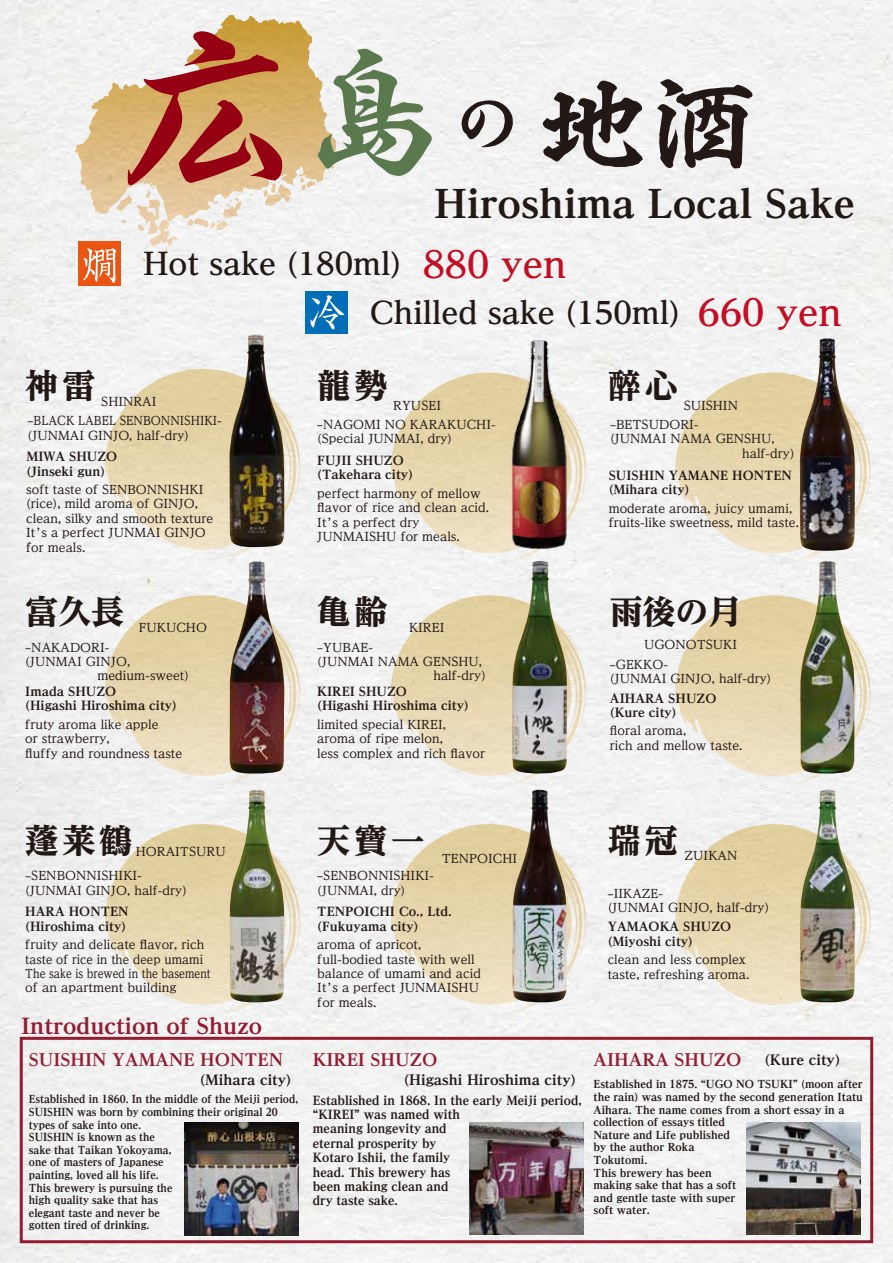
<style>
.page{position:relative;width:893px;height:1263px;background:#f1f2f1}
.page>*{position:absolute;margin:0;border:0;box-sizing:border-box;transform-origin:0 0}
.t1{font:37.5px "BIZ UDP Reimin Heavy";color:#221815}
.t2{font:36px "BIZ UDP Reimin Bold";color:#c30e23}
.t3{font:33px "BIZ UDP Reimin Heavy";letter-spacing:.125em;color:#221815}
.t4{font:30px/48.3px "BIZ UDP Reimin Bold";color:#221815}
.t5{font:21px "BIZ UDP Reimin Heavy";color:#911d31}
.t6{font:16.5px "BIZ UDP Reimin Heavy";color:#911d31}
.t7{font:13.5px "BIZ UDP Reimin Heavy";color:#221815}
.t8{font:12px/14.4px "BIZ UDP Reimin Medium";color:#221815}
.t9{font:12px/14.4px "BIZ UDP Reimin Heavy";color:#221815}
.t10{font:12px/14.4px "BIZ UDP Reimin Heavy";color:#221815;scale:.95 1}
.t11{font:10.5px/12.6px "BIZ UDP Reimin Heavy";color:#221815;scale:.92 1}
.t12{font:10.5px/12.6px "BIZ UDP Reimin Heavy";color:#221815;scale:.96 1}
</style>
<div class="page">
<svg style="left:543px;top:81px;width:100px;height:86px"></svg>
<svg style="left:657px;top:79px;width:95px;height:89px"></svg>
<svg style="left:300px;top:49px;width:132px;height:141px"></svg>
<svg style="left:462px;top:100px;width:51px;height:47px"></svg>
<div style="left:78px;top:242px;width:43px;height:44px;background:#ea5514"></div>
<svg style="left:74px;top:15px;width:218px;height:268px"></svg>
<div style="left:305px;top:291px;width:43px;height:43px;background:#036eb8"></div>
<svg style="left:310px;top:295px;width:34px;height:34px"></svg>
<svg style="left:675px;top:373px;width:196px;height:191px"></svg>
<div style="left:693px;top:393px;width:160px;height:160px;background:linear-gradient(to bottom,#e1cd9b,#efe1c6);border-radius:80px"></div>
<img style="left:800px;top:338px;width:55px;height:213px">
<svg style="left:675px;top:596px;width:196px;height:191px"></svg>
<div style="left:693px;top:616px;width:160px;height:160px;background:linear-gradient(to bottom,#e2ce9c,#eee1c6);border-radius:80px"></div>
<img style="left:800px;top:561px;width:54px;height:212px">
<svg style="left:675px;top:825px;width:196px;height:191px"></svg>
<div style="left:693px;top:844px;width:160px;height:160px;background:linear-gradient(to bottom,#e1cd9a,#f0e2c6);border-radius:80px"></div>
<img style="left:800px;top:790px;width:55px;height:212px">
<svg style="left:391px;top:596px;width:196px;height:191px"></svg>
<div style="left:409px;top:616px;width:160px;height:160px;background:linear-gradient(to bottom,#e1cd9a,#eee0c5);border-radius:80px"></div>
<img style="left:512px;top:564px;width:55px;height:209px">
<svg style="left:391px;top:373px;width:196px;height:191px"></svg>
<div style="left:409px;top:393px;width:160px;height:160px;background:linear-gradient(to bottom,#e1cd9a,#efe1c6);border-radius:80px"></div>
<img style="left:509px;top:338px;width:61px;height:213px">
<svg style="left:391px;top:825px;width:196px;height:191px"></svg>
<div style="left:409px;top:844px;width:160px;height:160px;background:linear-gradient(to bottom,#e0cc99,#efe2c6);border-radius:80px"></div>
<img style="left:512px;top:790px;width:55px;height:212px">
<svg style="left:105px;top:825px;width:196px;height:191px"></svg>
<div style="left:123px;top:844px;width:160px;height:160px;background:linear-gradient(to bottom,#e0cc99,#efe1c6);border-radius:80px"></div>
<img style="left:230px;top:790px;width:54px;height:212px">
<svg style="left:105px;top:596px;width:196px;height:191px"></svg>
<div style="left:123px;top:616px;width:160px;height:160px;background:linear-gradient(to bottom,#e0cc99,#eee0c5);border-radius:80px"></div>
<img style="left:230px;top:561px;width:54px;height:212px">
<svg style="left:105px;top:370px;width:196px;height:191px"></svg>
<div style="left:123px;top:389px;width:160px;height:160px;background:linear-gradient(to bottom,#e0cd9a,#eee1c5);border-radius:80px"></div>
<img style="left:230px;top:334px;width:54px;height:213px">
<div style="left:20px;top:1037px;width:853px;height:206px;border:3px solid #911d31"></div>
<img style="left:184px;top:1123px;width:115px;height:112px">
<img style="left:469px;top:1122px;width:115px;height:113px">
<img style="left:746px;top:1122px;width:114px;height:113px">
<h1 class="t1" style="left:434px;top:185px;width:422px">Hiroshima Local Sake</h1>
<h3 class="t4" style="left:370px;top:240px;width:312px;text-indent:-227px">Hot sake (180ml)<br>Chilled sake (150ml)</h3>
<h2 class="t2" style="left:423px;top:246px;width:145px">880 yen</h2>
<h2 class="t2" style="left:698px;top:294px;width:145px">660 yen</h2>
<h3 class="t3" style="left:25px;top:369px;width:72px">神雷</h3>
<p class="t8" style="left:28px;top:413px;width:196px">–BLACK LABEL SENBONNISHIKI-(JUNMAI GINJO, half-dry)</p>
<p class="t8" style="left:101px;top:394px;width:57px">SHINRAI</p>
<p class="t9" style="left:26px;top:449px;width:92px">MIWA SHUZO (Jinseki gun)</p>
<p class="t8" style="left:26px;top:482px;width:188px">soft taste of SENBONNISHKI (rice), mild aroma of GINJO, clean, silky and smooth texture<br>It’s a perfect JUNMAI GINJO for meals.</p>
<h3 class="t3" style="left:25px;top:595px;width:100px">富久長</h3>
<p class="t8" style="left:25px;top:640px;width:165px">–NAKADORI-<br>(JUNMAI GINJO,<br>　　　　　　　　　medium-sweet)</p>
<p class="t8" style="left:139px;top:620px;width:70px">FUKUCHO</p>
<p class="t9" style="left:25px;top:684px;width:153px">Imada SHUZO<br>(Higashi Hiroshima city)</p>
<p class="t8" style="left:25px;top:717px;width:158px">fruty aroma like apple<br>or strawberry,<br>fluffy and roundness taste</p>
<h3 class="t3" style="left:317px;top:369px;width:72px">龍勢</h3>
<p class="t8" style="left:317px;top:417px;width:180px">–NAGOMI NO KARAKUCHI-(Special JUNMAI, dry)</p>
<p class="t8" style="left:393px;top:398px;width:49px">RYUSEI</p>
<p class="t9" style="left:317px;top:453px;width:97px">FUJII SHUZO (Takehara city)</p>
<p class="t8" style="left:317px;top:486px;width:173px">perfect harmony of mellow flavor of rice and clean acid.<br>It’s a perfect dry<br>JUNMAISHU for meals.</p>
<h3 class="t3" style="left:317px;top:595px;width:72px">亀齢</h3>
<p class="t8" style="left:317px;top:640px;width:166px">–YUBAE-<br>(JUNMAI NAMA GENSHU,</p>
<p class="t8" style="left:409px;top:620px;width:37px">KIREI</p>
<p class="t9" style="left:317px;top:684px;width:153px">KIREI SHUZO<br>(Higashi Hiroshima city)</p>
<p class="t8" style="left:317px;top:717px;width:169px">limited special KIREI, aroma of ripe melon,<br>less complex and rich flavor</p>
<h3 class="t3" style="left:608px;top:369px;width:72px">醉心</h3>
<p class="t8" style="left:610px;top:417px;width:166px">–BETSUDORI-<br>(JUNMAI NAMA GENSHU,</p>
<p class="t8" style="left:684px;top:398px;width:56px">SUISHIN</p>
<p class="t9" style="left:609px;top:468px;width:185px">SUISHIN YAMANE HONTEN (Mihara city)</p>
<p class="t8" style="left:609px;top:501px;width:192px">moderate aroma, juicy umaｍi, fruits-like sweetness, mild taste.</p>
<h3 class="t3" style="left:610px;top:595px;width:133px">雨後の月</h3>
<p class="t8" style="left:610px;top:657px;width:163px">–GEKKO-<br>(JUNMAI GINJO, half-dry)</p>
<p class="t8" style="left:644px;top:637px;width:95px">UGONOTSUKI</p>
<p class="t9" style="left:610px;top:691px;width:108px">AIHARA SHUZO (Kure city)</p>
<p class="t8" style="left:610px;top:724px;width:134px">floral aroma,<br>rich and mellow taste.</p>
<h3 class="t3" style="left:25px;top:824px;width:109px">蓬莱鶴</h3>
<p class="t8" style="left:25px;top:869px;width:163px">–SENBONNISHIKI-(JUNMAI GINJO, half-dry)</p>
<p class="t8" style="left:136px;top:844px;width:91px">HORAITSURU</p>
<p class="t9" style="left:25px;top:904px;width:105px">HARA HONTEN (Hiroshima city)</p>
<p class="t8" style="left:25px;top:937px;width:187px">fruity and delicate flavor, rich taste of rice in the deep umami<br>The sake is brewed in the basement of an apartment building</p>
<h3 class="t5" style="left:21px;top:1015px;width:242px">Introduction of Shuzo</h3>
<h3 class="t6" style="left:29px;top:1052px;width:256px">SUISHIN YAMANE HONTEN</h3>
<p class="t7" style="left:200px;top:1073px;width:93px">(Mihara city)</p>
<p class="t11" style="left:29px;top:1093px;width:294px">Established in 1860. In the middle of the Meiji period,<br>SUISHIN was born by combining their original 20 types of sake into one.<br>SUISHIN is known as the<br>sake that Taikan Yokoyama,<br>one of masters of Japanese<br>painting, loved all his life.<br>This brewery is pursuing the<br>high quality sake that has<br>elegant taste and never be<br>gotten tired of drinking.</p>
<h3 class="t3" style="left:317px;top:824px;width:109px">天寶一</h3>
<p class="t8" style="left:317px;top:869px;width:118px">–SENBONNISHIKI-(JUNMAI, dry)</p>
<p class="t8" style="left:442px;top:851px;width:77px">TENPOICHI</p>
<p class="t9" style="left:317px;top:904px;width:136px">TENPOICHI Co., Ltd. (Fukuyama city)</p>
<p class="t8" style="left:317px;top:937px;width:165px">aroma of apricot, full-bodied taste with well balance of umami and acid<br>It’s a perfect JUNMAISHU for meals.</p>
<h3 class="t3" style="left:608px;top:824px;width:72px">瑞冠</h3>
<p class="t8" style="left:608px;top:886px;width:163px">–IIKAZE-<br>(JUNMAI GINJO, half-dry)</p>
<p class="t8" style="left:685px;top:848px;width:54px">ZUIKAN</p>
<p class="t9" style="left:608px;top:920px;width:125px">YAMAOKA SHUZO (Miyoshi city)</p>
<p class="t8" style="left:608px;top:952px;width:143px">clean and less complex taste, refreshing aroma.</p>
<h3 class="t6" style="left:313px;top:1052px;width:126px">KIREI SHUZO</h3>
<p class="t7" style="left:404px;top:1073px;width:174px">(Higashi Hiroshima city)</p>
<p class="t10" style="left:313px;top:1093px;width:285px">Established in 1868. In the early Meiji period, “KIREI” was named with<br>meaning longevity and<br>eternal prosperity by<br>Kotaro Ishii, the family<br>head. This brewery has<br>been making clean and<br>dry taste sake.</p>
<h3 class="t6" style="left:594px;top:1052px;width:149px">AIHARA SHUZO</h3>
<p class="t7" style="left:764px;top:1053px;width:77px">(Kure city)</p>
<p class="t12" style="left:594px;top:1078px;width:282px">Established in 1875. “UGO NO TSUKI” (moon after the rain) was named by the second generation Itatu<br>Aihara. The name comes from a short essay in a collection of essays titled<br>Nature and Life published<br>by the author Roka<br>Tokutomi.<br>This brewery has been<br>making sake that has a soft<br>and gentle taste with super<br>soft water.</p>
</div>
